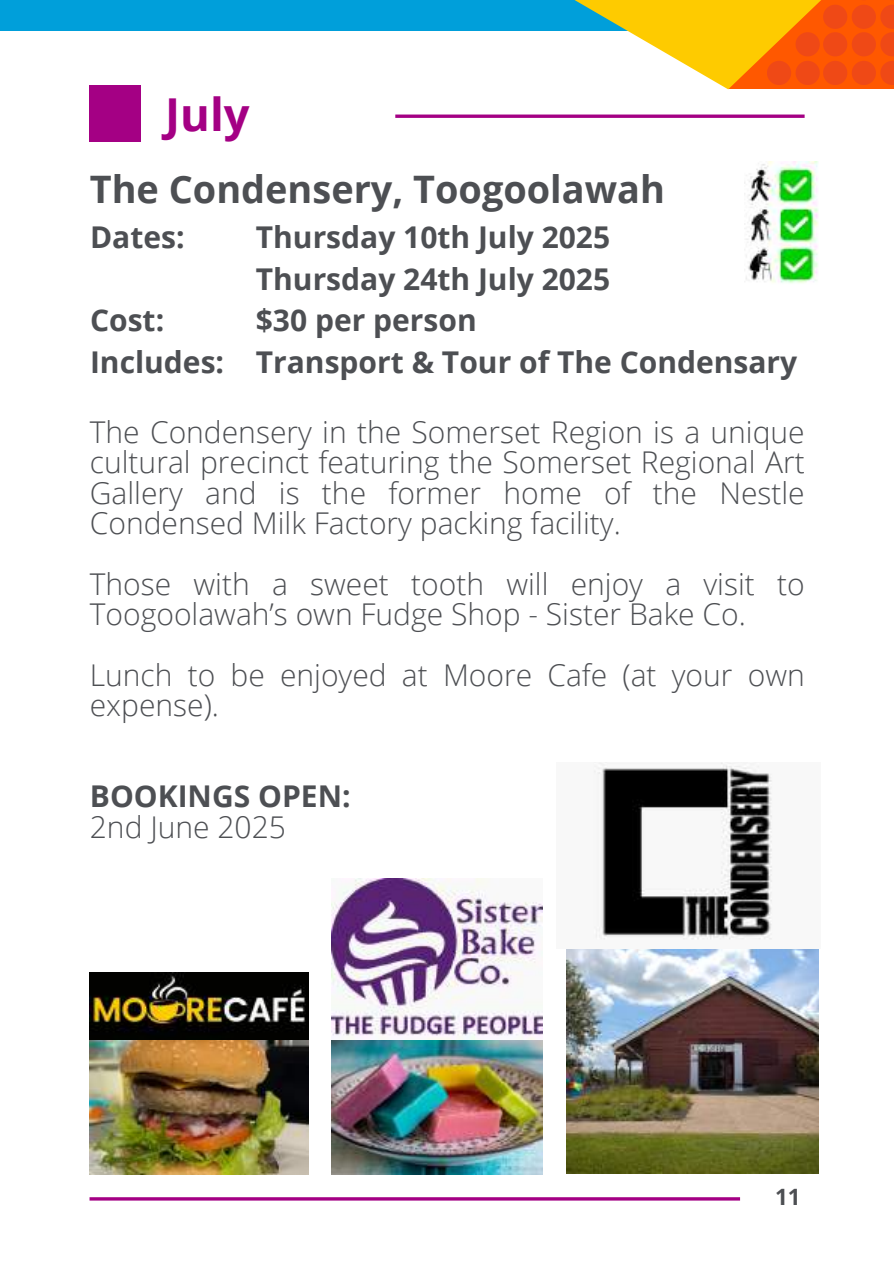
<style>
.page{position:relative;width:894px;height:1264px;background:#fff}
.page>*{position:absolute;margin:0;border:0;box-sizing:border-box;transform-origin:0 0}
.t1{font:700 45.3px "Open Sans";color:#a40084}
.t2{font:700 37.8px "Open Sans";color:#4d4f53}
.t3{font:300 30px/30.3px "Open Sans";color:#4d4f53}
.t4{font:700 30px/41.7px "Open Sans";color:#4d4f53}
.t5{font:700 22.5px "Open Sans";color:#4d4f53}
</style>
<div class="page">
<hr style="left:89px;top:1197px;width:650px;height:3px;background:#a40084">
<div style="left:0;top:0;width:700px;height:31px;background:#009fda"></div>
<svg style="left:574px;top:0;width:154px;height:89px"></svg>
<svg style="left:728px;top:0;width:165px;height:89px;background:#fea500"></svg>
<svg style="left:767px;top:0;width:126px;height:84px;background:#f76009"></svg>
<div style="left:89px;top:85px;width:52px;height:56px;background:#a40084"></div>
<svg style="left:395px;top:114px;width:409px;height:4px;background:#b12796"></svg>
<img style="left:744px;top:161px;width:73px;height:122px">
<img style="left:566px;top:949px;width:252px;height:224px">
<img style="left:90px;top:972px;width:218px;height:202px">
<img style="left:331px;top:1039px;width:211px;height:135px">
<img style="left:331px;top:878px;width:211px;height:161px">
<img style="left:594px;top:762px;width:178px;height:178px">
<h1 class="t1" style="left:165px;top:83px;width:86px">July</h1>
<p class="t2" style="left:90px;top:163px;width:576px">The Condensery, Toogoolawah</p>
<p class="t4" style="left:90px;top:215px;width:96px">Dates:</p>
<p class="t4" style="left:256px;top:215px;width:543px">Thursday 10th July 2025<br>Thursday 24th July 2025<br>$30 per person<br>Transport &amp; Tour of The Condensary</p>
<p class="t3" style="left:90px;top:416px;width:716px;text-align:justify">The Condensery in the Somerset Region is a unique cultural precinct featuring the Somerset Regional Art Gallery and is the former home of the Nestle Condensed Milk Factory packing facility.</p>
<p class="t3" style="left:90px;top:568px;width:716px">Those with a sweet tooth will enjoy a visit to<br>Toogoolawah’s own Fudge Shop - Sister Bake Co.</p>
<p class="t3" style="left:90px;top:659px;width:716px">Lunch to be enjoyed at Moore Cafe (at your own expense).</p>
<p class="t4" style="left:90px;top:299px;width:136px">Cost:<br>Includes:</p>
<p class="t4" style="left:90px;top:775px;width:262px">BOOKINGS OPEN:</p>
<p class="t3" style="left:90px;top:811px;width:197px">2nd June 2025</p>
<p class="t5" style="left:774px;top:1180px;width:27px">11</p>
</div>
